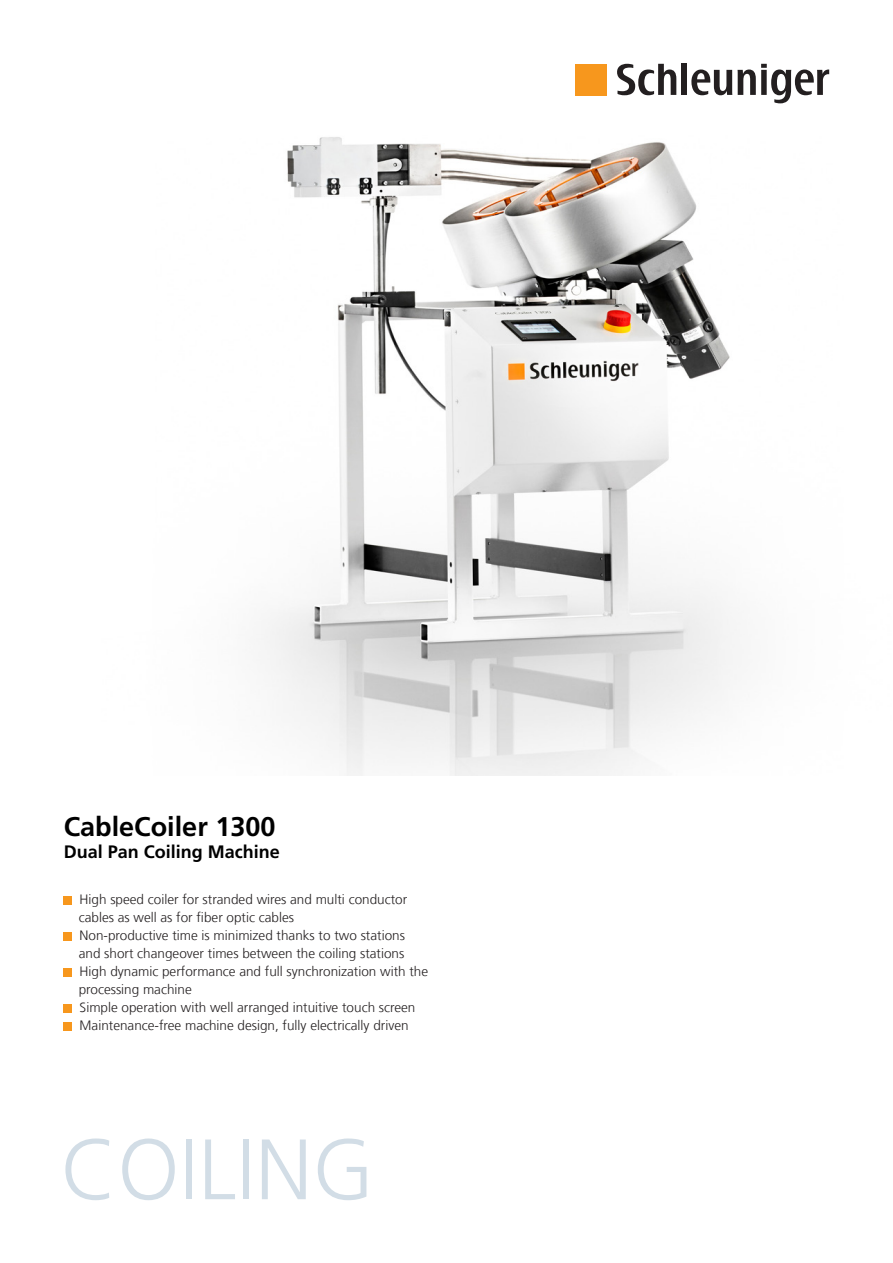
<style>
.page{position:relative;width:893px;height:1263px;background:#fff}
.page>*{position:absolute;margin:0;border:0;box-sizing:border-box;transform-origin:0 0}
.t1{font:300 85.5px "Frutiger LT Com";color:#d2dde6}
.t2{font:700 27px "Frutiger LT Com";color:#000}
.t3{font:700 18px "Frutiger LT Com";color:#000}
.copy{font:300 13.5px "Frutiger LT Com";color:#231f20}
</style>
<div class="page">
<div style="left:576px;top:64px;width:31px;height:31px;background:#f7971d"></div>
<div style="left:681px;top:64px;width:6px;height:31px;background:#231f20"></div>
<svg style="left:691px;top:64px;width:138px;height:39px"></svg>
<svg style="left:617px;top:64px;width:59px;height:31px"></svg>
<img style="left:261px;top:137px;width:476px;height:638px">
<div style="left:64px;top:896px;width:8px;height:8px;background:#f7971d"></div>
<div style="left:64px;top:932px;width:8px;height:8px;background:#f7971d"></div>
<div style="left:64px;top:968px;width:8px;height:8px;background:#f7971d"></div>
<div style="left:64px;top:1004px;width:8px;height:8px;background:#f7971d"></div>
<div style="left:64px;top:1022px;width:8px;height:8px;background:#f7971d"></div>
<p class="t2" style="left:64px;top:811px;width:213px">CableCoiler 1300</p>
<p class="t3" style="left:64px;top:841px;width:218px">Dual Pan Coiling Machine</p>
<p class="copy" style="left:80px;top:892px;width:329px">High speed coiler for stranded wires and multi conductor</p>
<p class="copy" style="left:79px;top:910px;width:217px">cables as well as for fiber optic cables</p>
<p class="copy" style="left:80px;top:928px;width:327px">Non-productive time is minimized thanks to two stations</p>
<p class="copy" style="left:79px;top:946px;width:327px">and short changeover times between the coiling stations</p>
<p class="copy" style="left:80px;top:964px;width:350px">High dynamic performance and full synchronization with the</p>
<p class="copy" style="left:79px;top:982px;width:115px">processing machine</p>
<p class="copy" style="left:80px;top:1000px;width:337px">Simple operation with well arranged intuitive touch screen</p>
<p class="copy" style="left:80px;top:1018px;width:330px">Maintenance-free machine design, fully electrically driven</p>
<p class="t1" style="left:61px;top:1120px;width:315px">COILING</p>
</div>
